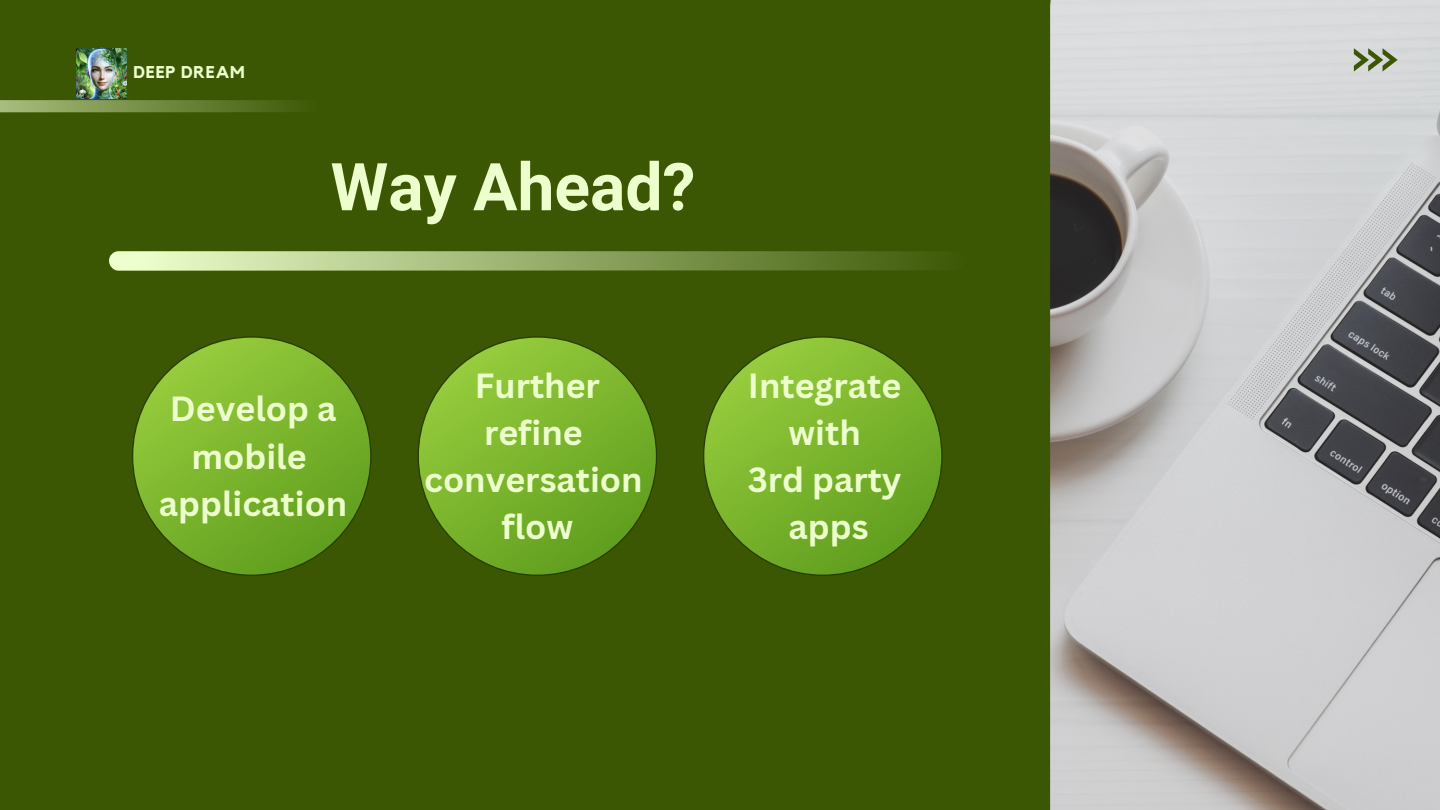
<style>
.page{position:relative;width:1440px;height:810px;background:#3b5704}
.page>*{position:absolute;margin:0;border:0;box-sizing:border-box;transform-origin:0 0}
.t1{font:700 66px "Roboto";color:#edffcc}
.t2{font:700 34px/47.2px "Canva Sans";color:#edffcc;text-align:center}
.t3{font:700 17px "Kollektif";letter-spacing:.04em;color:#edffcc}
</style>
<div class="page">
<svg style="left:132px;top:336px;width:240px;height:240px"></svg>
<svg style="left:109px;top:251px;width:820px;height:20px;background:#97ae6c"></svg>
<img style="left:1050px;top:0;width:390px;height:810px">
<svg style="left:1354px;top:48px;width:44px;height:23px"></svg>
<svg style="left:0;top:100px;width:295px;height:12px;background:#748d44"></svg>
<img style="left:70px;top:47px;width:63px;height:56px">
<svg style="left:418px;top:336px;width:239px;height:240px"></svg>
<svg style="left:703px;top:336px;width:240px;height:240px"></svg>
<img style="left:76px;top:48px;width:51px;height:50px">
<p class="t3" style="left:134px;top:64px;width:112px">DEEP DREAM</p>
<p class="t1" style="left:331px;top:149px;width:366px">Way Ahead?</p>
<p class="t2" style="left:159px;top:384px;width:190px">Develop a mobile application</p>
<p class="t2" style="left:424px;top:361px;width:220px">Further refine conversation flow</p>
<h1 class="t2" style="left:748px;top:361px;width:155px">Integrate with<br>3rd party apps</h1>
</div>
